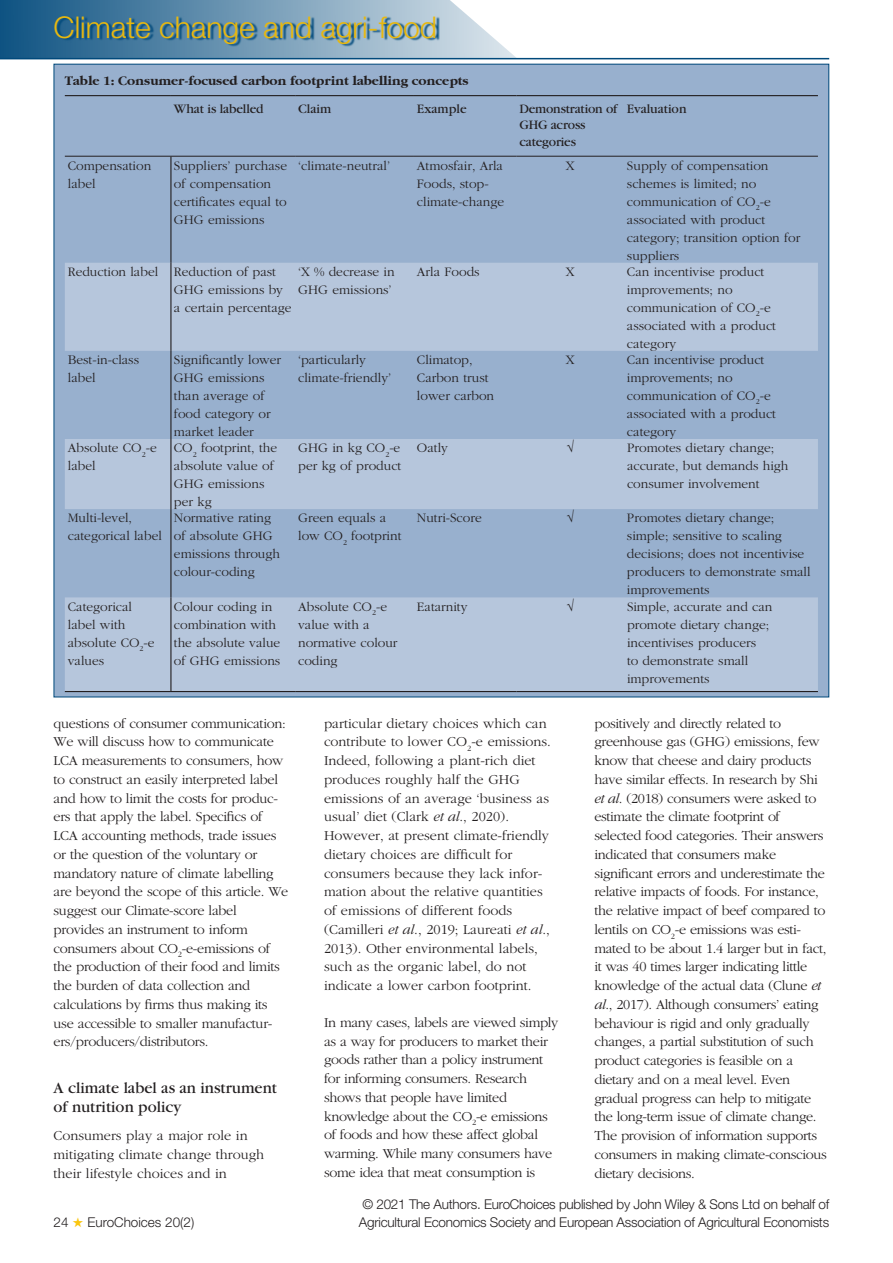
<style>
.page{position:relative;width:893px;height:1263px;background:#fff}
.page>*{position:absolute;margin:0;border:0;box-sizing:border-box;transform-origin:0 0}
.t1{font:300 30px "Helvetica Neue";color:#e8b80e}
.t2{font:16.5px/18.8px "Garamond";color:#231f20}
.t3{font:300 14.25px/18.8px "Garamond";letter-spacing:-.02em;color:#231f20}
.t4{font:300 14.25px/18.8px "Garamond";color:#231f20}
.t5{font:300 13.5px/18px "Garamond";color:#231f20}
.t6{font:300 13.5px/18px "Helvetica Neue";letter-spacing:-.02em;color:#231f20}
.t7{font:13.5px/16.5px "Garamond";letter-spacing:-.01em;color:#231f20}
.t8{font:700 13.5px "ITC Garamond";color:#231f20}
.t9{font:300 13.5px "Helvetica Neue";color:#231f20}
.s1{color:#fac60f}
.s2{font-style:italic}
</style>
<div class="page">
<svg style="left:0;top:0;width:516px;height:58px;background:#7ba0ba"></svg>
<svg style="left:56px;top:16px;width:384px;height:31px;background:#5e8bab"></svg>
<hr style="left:0;top:58px;width:829px;height:1px;background:#00497b">
<div style="left:54px;top:64px;width:775px;height:633px;background:#98b0ce"></div>
<svg style="left:65px;top:263px;width:753px;height:428px;fill:#b6c6dc"></svg>
<hr style="left:65px;top:95px;width:106px;height:1px;background:#231f20">
<hr style="left:65px;top:156px;width:106px;height:1px;background:#231f20">
<hr style="left:171px;top:95px;width:124px;height:1px;background:#231f20">
<hr style="left:171px;top:156px;width:124px;height:1px;background:#231f20">
<hr style="left:295px;top:95px;width:119px;height:1px;background:#231f20">
<hr style="left:295px;top:156px;width:119px;height:1px;background:#231f20">
<hr style="left:414px;top:95px;width:102px;height:1px;background:#231f20">
<hr style="left:414px;top:156px;width:102px;height:1px;background:#231f20">
<hr style="left:516px;top:95px;width:108px;height:1px;background:#231f20">
<hr style="left:516px;top:156px;width:108px;height:1px;background:#231f20">
<hr style="left:624px;top:95px;width:194px;height:1px;background:#231f20">
<hr style="left:624px;top:156px;width:194px;height:1px;background:#231f20">
<hr style="left:65px;top:691px;width:106px;height:1px;background:#231f20">
<hr style="left:171px;top:691px;width:124px;height:1px;background:#231f20">
<hr style="left:295px;top:691px;width:119px;height:1px;background:#231f20">
<hr style="left:414px;top:691px;width:102px;height:1px;background:#231f20">
<hr style="left:516px;top:691px;width:108px;height:1px;background:#231f20">
<hr style="left:624px;top:691px;width:194px;height:1px;background:#231f20">
<hr style="left:170px;top:157px;width:1px;height:106px;background:#231f20">
<hr style="left:170px;top:263px;width:1px;height:88px;background:#231f20">
<hr style="left:170px;top:351px;width:1px;height:88px;background:#231f20">
<hr style="left:170px;top:439px;width:1px;height:70px;background:#231f20">
<hr style="left:170px;top:509px;width:1px;height:88px;background:#231f20">
<hr style="left:170px;top:597px;width:1px;height:94px;background:#231f20">
<svg style="left:567px;top:440px;width:7px;height:13px"></svg>
<svg style="left:567px;top:510px;width:7px;height:13px"></svg>
<svg style="left:567px;top:598px;width:7px;height:13px"></svg>
<h1 class="t1" style="left:54px;top:9px;width:385px">Climate change and agri-food</h1>
<p class="t8" style="left:65px;top:73px;width:405px">Table 1: Consumer-focused carbon footprint labelling concepts</p>
<p class="t7" style="left:174px;top:100px;width:91px">What is labelled</p>
<p class="t7" style="left:298px;top:100px;width:34px">Claim</p>
<p class="t7" style="left:417px;top:100px;width:51px">Example</p>
<p class="t7" style="left:519px;top:100px;width:99px">Demonstration of<br>GHG across categories</p>
<p class="t7" style="left:627px;top:100px;width:61px">Evaluation</p>
<p class="t5" style="left:68px;top:157px;width:85px">Compensation label</p>
<p class="t5" style="left:174px;top:157px;width:115px">Suppliers’ purchase of compensation certificates equal to<br>GHG emissions</p>
<p class="t5" style="left:298px;top:157px;width:93px">‘climate-neutral’</p>
<p class="t5" style="left:417px;top:157px;width:89px">Atmosfair, Arla<br>Foods, stop&shy;climate-change</p>
<p class="t5" style="left:566px;top:157px;width:10px">X</p>
<p class="t5" style="left:627px;top:157px;width:175px">Supply of compensation schemes is limited; no communication of CO<sub>2</sub>-e associated with product category; transition option for suppliers</p>
<p class="t5" style="left:174px;top:263px;width:119px;text-indent:-106px">Reduction label Reduction of past<br>GHG emissions by a certain percentage</p>
<p class="t5" style="left:298px;top:263px;width:98px">‘X % decrease in<br>GHG emissions’</p>
<p class="t5" style="left:417px;top:263px;width:64px">Arla Foods</p>
<p class="t5" style="left:566px;top:263px;width:10px">X</p>
<p class="t5" style="left:627px;top:263px;width:151px">Can incentivise product improvements; no communication of CO<sub>2</sub>-e associated with a product category</p>
<p class="t5" style="left:68px;top:351px;width:73px">Best-in-class label</p>
<p class="t5" style="left:174px;top:351px;width:109px">Significantly lower<br>GHG emissions than average of food category or market leader</p>
<p class="t5" style="left:298px;top:351px;width:94px">‘particularly climate-friendly’</p>
<p class="t5" style="left:417px;top:351px;width:79px">Climatop,<br>Carbon trust lower carbon</p>
<p class="t5" style="left:566px;top:351px;width:10px">X</p>
<p class="t5" style="left:627px;top:351px;width:151px">Can incentivise product improvements; no communication of CO<sub>2</sub>-e associated with a product category</p>
<p class="t5" style="left:68px;top:439px;width:90px">Absolute CO<sub>2</sub>-e label</p>
<p class="t5" style="left:174px;top:439px;width:105px">CO<sub>2</sub> footprint, the absolute value of<br>GHG emissions per kg</p>
<p class="t5" style="left:298px;top:439px;width:105px">GHG in kg CO<sub>2</sub>-e per kg of product</p>
<p class="t5" style="left:417px;top:439px;width:33px">Oatly</p>
<p class="t5" style="left:627px;top:439px;width:163px">Promotes dietary change; accurate, but demands high consumer involvement</p>
<p class="t5" style="left:68px;top:509px;width:96px">Multi-level, categorical label</p>
<p class="t5" style="left:174px;top:509px;width:108px">Normative rating of absolute GHG emissions through colour-coding</p>
<p class="t5" style="left:298px;top:509px;width:105px">Green equals a low CO<sub>2</sub> footprint</p>
<p class="t5" style="left:417px;top:509px;width:66px">Nutri-Score</p>
<p class="t5" style="left:627px;top:509px;width:185px">Promotes dietary change; simple; sensitive to scaling decisions; does not incentivise producers to demonstrate small improvements</p>
<p class="t5" style="left:68px;top:597px;width:88px">Categorical label with absolute CO<sub>2</sub>-e values</p>
<p class="t5" style="left:174px;top:597px;width:108px">Colour coding in combination with the absolute value of GHG emissions</p>
<p class="t5" style="left:298px;top:597px;width:101px">Absolute CO<sub>2</sub>-e value with a normative colour coding</p>
<p class="t5" style="left:417px;top:597px;width:52px">Eatarnity</p>
<p class="t5" style="left:627px;top:597px;width:147px">Simple, accurate and can promote dietary change; incentivises producers<br>to demonstrate small improvements</p>
<p class="t3" style="left:54px;top:714px;width:236px">questions of consumer communication:<br>We will discuss how to communicate LCA measurements to consumers, how to construct an easily interpreted label and how to limit the costs for produc&shy;ers that apply the label. Specifics of LCA accounting methods, trade issues or the question of the voluntary or mandatory nature of climate labelling are beyond the scope of this article. We suggest our Climate-score label provides an instrument to inform consumers about CO<sub>2</sub>-e-emissions of the production of their food and limits the burden of data collection and calculations by firms thus making its use accessible to smaller manufactur&shy;ers/producers/distributors.</p>
<p class="t2" style="left:54px;top:1079px;width:225px">A climate label as an instrument of nutrition policy</p>
<p class="t4" style="left:54px;top:1126px;width:212px">Consumers play a major role in mitigating climate change through their lifestyle choices and in</p>
<p class="t9" style="left:54px;top:1214px;width:142px">24 <span class="s1">★</span> EuroChoices 20(2)</p>
<p class="t4" style="left:324px;top:714px;width:228px">particular dietary choices which can contribute to lower CO<sub>2</sub>-e emissions.<br>Indeed, following a plant-rich diet produces roughly half the GHG emissions of an average ‘business as usual’ diet (Clark <span class="s2">et al</span>., 2020).<br>However, at present climate-friendly dietary choices are difficult for consumers because they lack infor&shy;mation about the relative quantities of emissions of different foods (Camilleri <span class="s2">et al</span>., 2019; Laureati <span class="s2">et al</span>., 2013). Other environmental labels, such as the organic label, do not indicate a lower carbon footprint.</p>
<p class="t3" style="left:324px;top:1013px;width:236px">In many cases, labels are viewed simply as a way for producers to market their goods rather than a policy instrument for informing consumers. Research shows that people have limited knowledge about the CO<sub>2</sub>-e emissions of foods and how these affect global warming. While many consumers have some idea that meat consumption is</p>
<p class="t3" style="left:594px;top:714px;width:234px">positively and directly related to greenhouse gas (GHG) emissions, few know that cheese and dairy products have similar effects. In research by Shi <span class="s2">et al</span>. (2018) consumers were asked to estimate the climate footprint of selected food categories. Their answers indicated that consumers make significant errors and underestimate the relative impacts of foods. For instance, the relative impact of beef compared to lentils on CO<sub>2</sub>-e emissions was esti&shy;mated to be about 1.4 larger but in fact, it was 40 times larger indicating little knowledge of the actual data (Clune <span class="s2">et al</span>., 2017). Although consumers’ eating behaviour is rigid and only gradually changes, a partial substitution of such product categories is feasible on a dietary and on a meal level. Even gradual progress can help to mitigate the long-term issue of climate change.<br>The provision of information supports consumers in making climate-conscious dietary decisions.</p>
<p class="t6" style="left:359px;top:1195px;width:472px">© 2021 The Authors. EuroChoices published by John Wiley &amp; Sons Ltd on behalf of<br>Agricultural Economics Society and European Association of Agricultural Economists</p>
</div>
